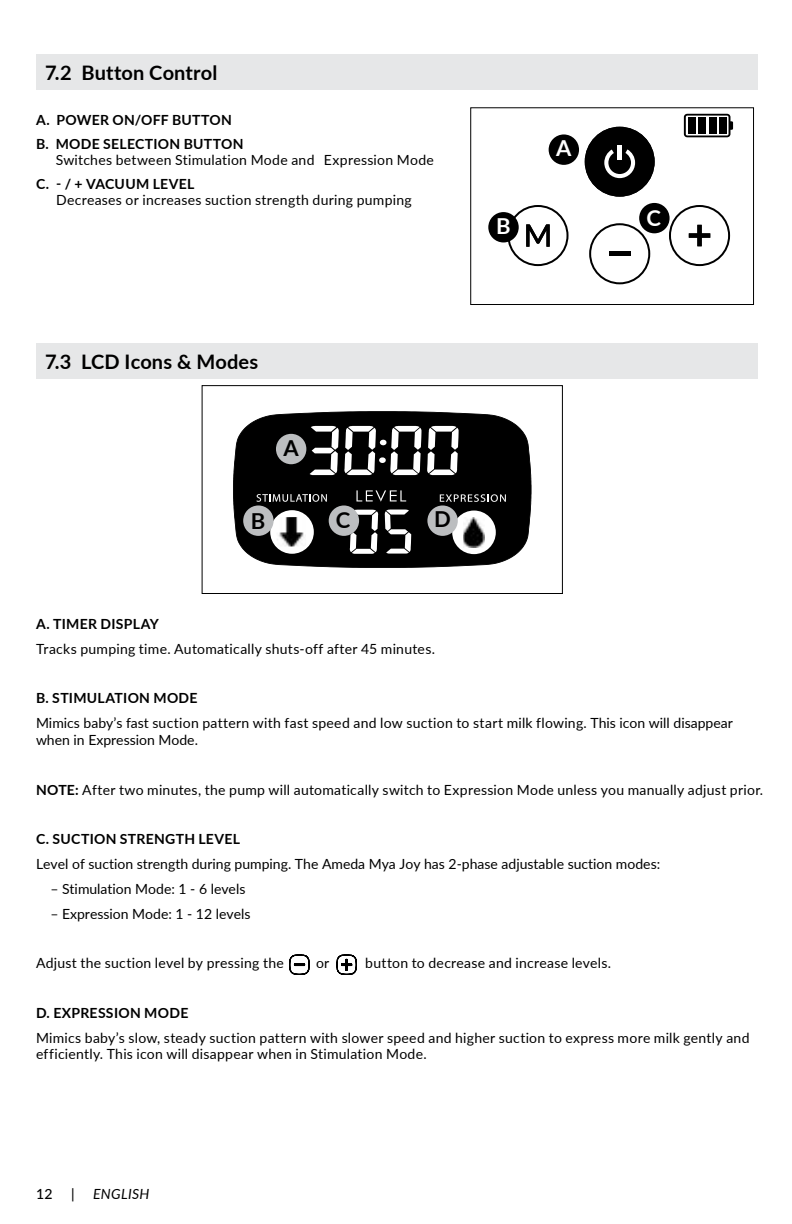
<style>
.page{position:relative;width:792px;height:1224px;background:#fff}
.page>*{position:absolute;margin:0;border:0;box-sizing:border-box;transform-origin:0 0}
.t1{font:700 22px "Lato";color:#000}
.t2{font:700 22px "Lato";color:#fff}
.t3{font:700 20px "Lato";letter-spacing:.01em;color:#000}
.t4{font:14px/16.8px "Lato";letter-spacing:.015em;color:#000}
.t5{font:700 14px/24px "Lato";letter-spacing:.02em;color:#000}
.t6{font:italic 14px "Lato";letter-spacing:.025em;color:#000}
.t7{font:500 14px "Lato";color:#000}
.s1{font-weight:700}
</style>
<div class="page">
<div style="left:589px;top:223px;width:61px;height:61px;border:2px solid #000;border-radius:50%"></div>
<div style="left:507px;top:205px;width:62px;height:61px;border:2px solid #000;border-radius:50%"></div>
<div style="left:669px;top:205px;width:61px;height:61px;border:2px solid #000;border-radius:50%"></div>
<hr style="left:609px;top:252px;width:21px;height:4px;background:#000">
<svg style="left:526px;top:224px;width:24px;height:23px"></svg>
<svg style="left:689px;top:225px;width:21px;height:21px"></svg>
<div style="left:585px;top:127px;width:70px;height:70px;background:#000;border-radius:50%"></div>
<hr style="left:618px;top:145px;width:4px;height:15px;background:#fff">
<svg style="left:604px;top:149px;width:31px;height:29px"></svg>
<div style="left:549px;top:134px;width:30px;height:31px;background:#000;border-radius:50%"></div>
<div style="left:488px;top:212px;width:31px;height:30px;background:#000;border-radius:50%"></div>
<div style="left:639px;top:203px;width:31px;height:30px;background:#000;border-radius:50%"></div>
<div style="left:470px;top:107px;width:284px;height:198px;border:1px solid #000"></div>
<svg style="left:684px;top:114px;width:49px;height:23px"></svg>
<div style="left:688px;top:117px;width:8px;height:17px;background:#000"></div>
<div style="left:698px;top:117px;width:8px;height:17px;background:#000"></div>
<div style="left:709px;top:117px;width:8px;height:17px;background:#000"></div>
<div style="left:719px;top:117px;width:8px;height:17px;background:#000"></div>
<div style="left:36px;top:54px;width:721px;height:36px;background:#e6e7e8"></div>
<div style="left:36px;top:343px;width:721px;height:36px;background:#e6e7e8"></div>
<svg style="left:337px;top:955px;width:20px;height:20px"></svg>
<svg style="left:289px;top:955px;width:21px;height:20px"></svg>
<div style="left:202px;top:385px;width:361px;height:209px;border:1px solid #000"></div>
<svg style="left:233px;top:411px;width:299px;height:157px;background:#1a1a1a"></svg>
<svg style="left:427px;top:426px;width:32px;height:49px"></svg>
<svg style="left:310px;top:426px;width:111px;height:49px"></svg>
<svg style="left:356px;top:490px;width:50px;height:11px"></svg>
<svg style="left:385px;top:510px;width:26px;height:44px"></svg>
<svg style="left:350px;top:510px;width:28px;height:44px"></svg>
<div style="left:270px;top:510px;width:44px;height:44px;background:#fff;border-radius:50%"></div>
<img style="left:276px;top:517px;width:28px;height:30px">
<div style="left:452px;top:511px;width:44px;height:43px;background:#fff;border-radius:50%"></div>
<img style="left:463px;top:517px;width:21px;height:30px">
<div style="left:276px;top:434px;width:30px;height:30px;background:#bcbec0;border-radius:50%"></div>
<div style="left:243px;top:505px;width:31px;height:31px;background:#bcbec0;border-radius:50%"></div>
<div style="left:329px;top:505px;width:30px;height:31px;background:#bcbec0;border-radius:50%"></div>
<div style="left:427px;top:505px;width:31px;height:31px;background:#bcbec0;border-radius:50%"></div>
<svg style="left:257px;top:494px;width:70px;height:8px"></svg>
<svg style="left:440px;top:494px;width:66px;height:8px"></svg>
<h2 class="t3" style="left:45px;top:58px;width:174px">7.2 Button Control</h2>
<p class="t5" style="left:36px;top:107px;width:209px">A. POWER ON/OFF BUTTON<br>B. MODE SELECTION BUTTON</p>
<p class="t4" style="left:56px;top:151px;width:380px">Switches between Stimulation Mode and Expression Mode</p>
<p class="t5" style="left:36px;top:171px;width:160px">C. - / + VACUUM LEVEL</p>
<p class="t4" style="left:56px;top:191px;width:357px">Decreases or increases suction strength during pumping</p>
<h1 class="t2" style="left:496px;top:210px;width:16px">B</h1>
<h1 class="t2" style="left:556px;top:132px;width:17px">A</h1>
<h2 class="t3" style="left:45px;top:347px;width:215px">7.3 LCD Icons &amp; Modes</h2>
<h1 class="t1" style="left:284px;top:432px;width:17px">A</h1>
<h1 class="t1" style="left:251px;top:504px;width:16px">B</h1>
<h1 class="t1" style="left:336px;top:504px;width:16px">C</h1>
<h1 class="t1" style="left:434px;top:503px;width:18px">D</h1>
<h1 class="t2" style="left:646px;top:201px;width:16px">C</h1>
<p class="t5" style="left:36px;top:611px;width:124px">A. TIMER DISPLAY</p>
<p class="t4" style="left:36px;top:640px;width:401px">Tracks pumping time. Automatically shuts-off after 45 minutes.</p>
<p class="t5" style="left:36px;top:686px;width:163px">B. STIMULATION MODE</p>
<p class="t4" style="left:36px;top:714px;width:698px">Mimics baby’s fast suction pattern with fast speed and low suction to start milk flowing. This icon will disappear when in Expression Mode.</p>
<p class="t4" style="left:36px;top:781px;width:729px"><span class="s1">NOTE:</span> After two minutes, the pump will automatically switch to Expression Mode unless you manually adjust prior.</p>
<p class="t5" style="left:36px;top:827px;width:206px">C. SUCTION STRENGTH LEVEL</p>
<p class="t4" style="left:36px;top:855px;width:626px">Level of suction strength during pumping. The Ameda Mya Joy has 2-phase adjustable suction modes:</p>
<p class="t4" style="left:50px;top:880px;width:197px">– Stimulation Mode: 1 - 6 levels</p>
<p class="t4" style="left:50px;top:905px;width:202px">– Expression Mode: 1 - 12 levels</p>
<p class="t4" style="left:36px;top:954px;width:249px">Adjust the suction level by pressing the</p>
<p class="t4" style="left:316px;top:954px;width:15px">or</p>
<p class="t4" style="left:365px;top:954px;width:247px">button to decrease and increase levels.</p>
<p class="t5" style="left:36px;top:1000px;width:154px">D. EXPRESSION MODE</p>
<p class="t4" style="left:36px;top:1029px;width:715px">Mimics baby’s slow, steady suction pattern with slower speed and higher suction to express more milk gently and efficiently. This icon will disappear when in Stimulation Mode.</p>
<p class="t7" style="left:36px;top:1184px;width:18px">12</p>
<p class="t7" style="left:71px;top:1184px;width:5px">|</p>
<p class="t6" style="left:93px;top:1184px;width:58px">ENGLISH</p>
</div>
